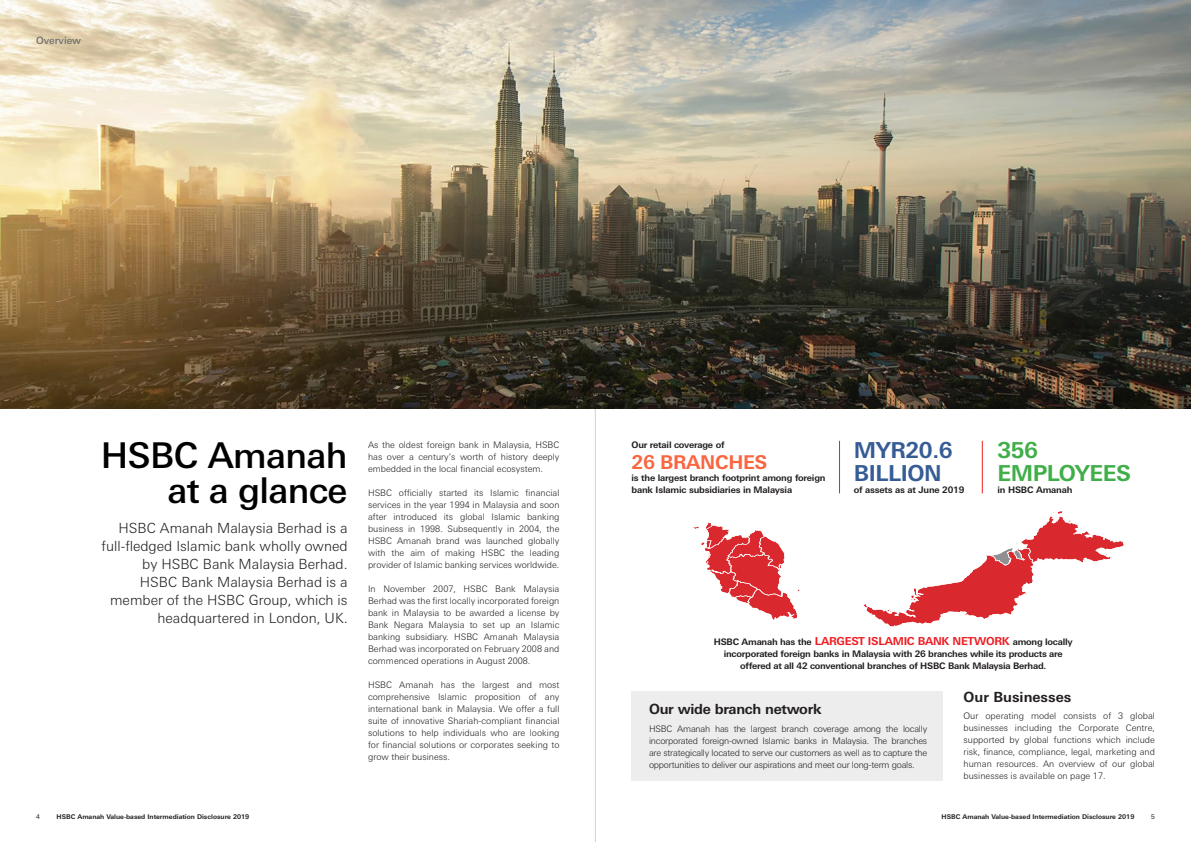
<style>
.page{position:relative;width:1191px;height:842px;background:#fff}
.page>*{position:absolute;margin:0;border:0;box-sizing:border-box;transform-origin:0 0}
.t1{font:500 35.5px/34.6px "Univers Nextfor HSBC";letter-spacing:-.02em;color:#000;text-align:right}
.body_copy{font:700 22px "Univers Nextfor HSBC";letter-spacing:-.02em;color:#365c96}
.body_copy-2{font:700 22px/23px "Univers Nextfor HSBC";letter-spacing:-.02em;color:#40ae49}
.body_copy-3{font:700 19px "Univers Nextfor HSBC";letter-spacing:-.02em;color:#fa6640}
.Subheader{font:300 14px/18px "Univers Nextfor HSBC";color:#231f20;text-align:right}
.copy_titles{font:700 14px "Univers Nextfor HSBC";letter-spacing:-.02em;color:#231f20}
.copy_titles-2{font:700 14px "Univers Nextfor HSBC";color:#231f20}
.t2{font:500 10px "Univers Nextfor HSBC";color:#6c6d70}
.body_copy-4{font:300 9px/12px "Univers Nextfor HSBC";color:#231f20;text-align:justify}
.body_copy-5{font:700 9px/12px "Univers Nextfor HSBC";letter-spacing:-.025em;color:#231f20}
.t3{font:700 6.5px "Univers Nextfor HSBC";color:#231f20}
.t4{font:6.5px "Univers Nextfor HSBC";color:#231f20}
.s1{font-size:11px;color:#ee1d23}
</style>
<div class="page">
<hr style="left:595px;top:0;width:1px;height:842px;background:#d2d2d4">
<div style="left:631px;top:691px;width:312px;height:89px;background:#ededee"></div>
<hr style="left:839px;top:441px;width:1px;height:52px;background:#ee1d23">
<hr style="left:981px;top:441px;width:1px;height:52px;background:#ee1d23">
<img style="left:0;top:0;width:1191px;height:408px">
<svg style="left:693px;top:522px;width:107px;height:98px"></svg>
<svg style="left:863px;top:511px;width:261px;height:116px"></svg>
<p class="t2" style="left:36px;top:33px;width:47px">Overview</p>
<p class="t1" style="left:101px;top:436px;width:248px">HSBC Amanah at a glance</p>
<p class="Subheader" style="left:102px;top:518px;width:247px">HSBC Amanah Malaysia Berhad is a full-fledged Islamic bank wholly owned by HSBC Bank Malaysia Berhad.<br>HSBC Bank Malaysia Berhad is a member of the HSBC Group, which is headquartered in London, UK.</p>
<p class="body_copy-5" style="left:631px;top:438px;width:95px">Our retail coverage of</p>
<p class="body_copy-3" style="left:631px;top:448px;width:137px">26 BRANCHES</p>
<p class="body_copy-5" style="left:631px;top:471px;width:196px">is the largest branch footprint among foreign bank Islamic subsidiaries in Malaysia</p>
<p class="body_copy-4" style="left:368px;top:438px;width:193px">As the oldest foreign bank in Malaysia, HSBC has over a century’s worth of history deeply embedded in the local financial ecosystem.</p>
<p class="body_copy-4" style="left:368px;top:486px;width:193px">HSBC officially started its Islamic financial services in the year 1994 in Malaysia and soon after introduced its global Islamic banking business in 1998. Subsequently in 2004, the HSBC Amanah brand was launched globally with the aim of making HSBC the leading provider of Islamic banking services worldwide.</p>
<p class="body_copy-4" style="left:368px;top:582px;width:193px">In November 2007, HSBC Bank Malaysia Berhad was the first locally incorporated foreign bank in Malaysia to be awarded a license by Bank Negara Malaysia to set up an Islamic banking subsidiary. HSBC Amanah Malaysia Berhad was incorporated on February 2008 and commenced operations in August 2008.</p>
<p class="body_copy-4" style="left:368px;top:678px;width:193px">HSBC Amanah has the largest and most comprehensive Islamic proposition of any international bank in Malaysia. We offer a full suite of innovative Shariah-compliant financial solutions to help individuals who are looking for financial solutions or corporates seeking to grow their business.</p>
<p class="copy_titles-2" style="left:963px;top:687px;width:109px">Our Businesses</p>
<p class="body_copy" style="left:853px;top:434px;width:100px">MYR20.6</p>
<p class="body_copy" style="left:853px;top:457px;width:89px">BILLION</p>
<p class="body_copy-5" style="left:853px;top:483px;width:112px">of assets as at June 2019</p>
<p class="body_copy-2" style="left:997px;top:437px;width:135px">356<br>EMPLOYEES</p>
<p class="body_copy-5" style="left:997px;top:483px;width:76px">in HSBC Amanah</p>
<p class="body_copy-5" style="left:714px;top:636px;width:360px;text-align:center">HSBC Amanah has the <span class="s1">LARGEST ISLAMIC BANK NETWORK</span> among locally incorporated foreign banks in Malaysia with 26 branches while its products are offered at all 42 conventional branches of HSBC Bank Malaysia Berhad.</p>
<p class="copy_titles" style="left:649px;top:699px;width:174px">Our wide branch network</p>
<p class="body_copy-4" style="left:649px;top:722px;width:280px">HSBC Amanah has the largest branch coverage among the locally incorporated foreign-owned Islamic banks in Malaysia. The branches are strategically located to serve our customers as well as to capture the opportunities to deliver our aspirations and meet our long-term goals.</p>
<p class="body_copy-4" style="left:963px;top:709px;width:193px">Our operating model consists of 3 global businesses including the Corporate Centre, supported by global functions which include risk, finance, compliance, legal, marketing and human resources. An overview of our global businesses is available on page 17.</p>
<p class="t4" style="left:36px;top:812px;width:5px">4</p>
<p class="t3" style="left:57px;top:812px;width:194px">HSBC Amanah Value-based Intermediation Disclosure 2019</p>
<p class="t3" style="left:941px;top:812px;width:194px">HSBC Amanah Value-based Intermediation Disclosure 2019</p>
<p class="t4" style="left:1151px;top:812px;width:5px">5</p>
</div>
